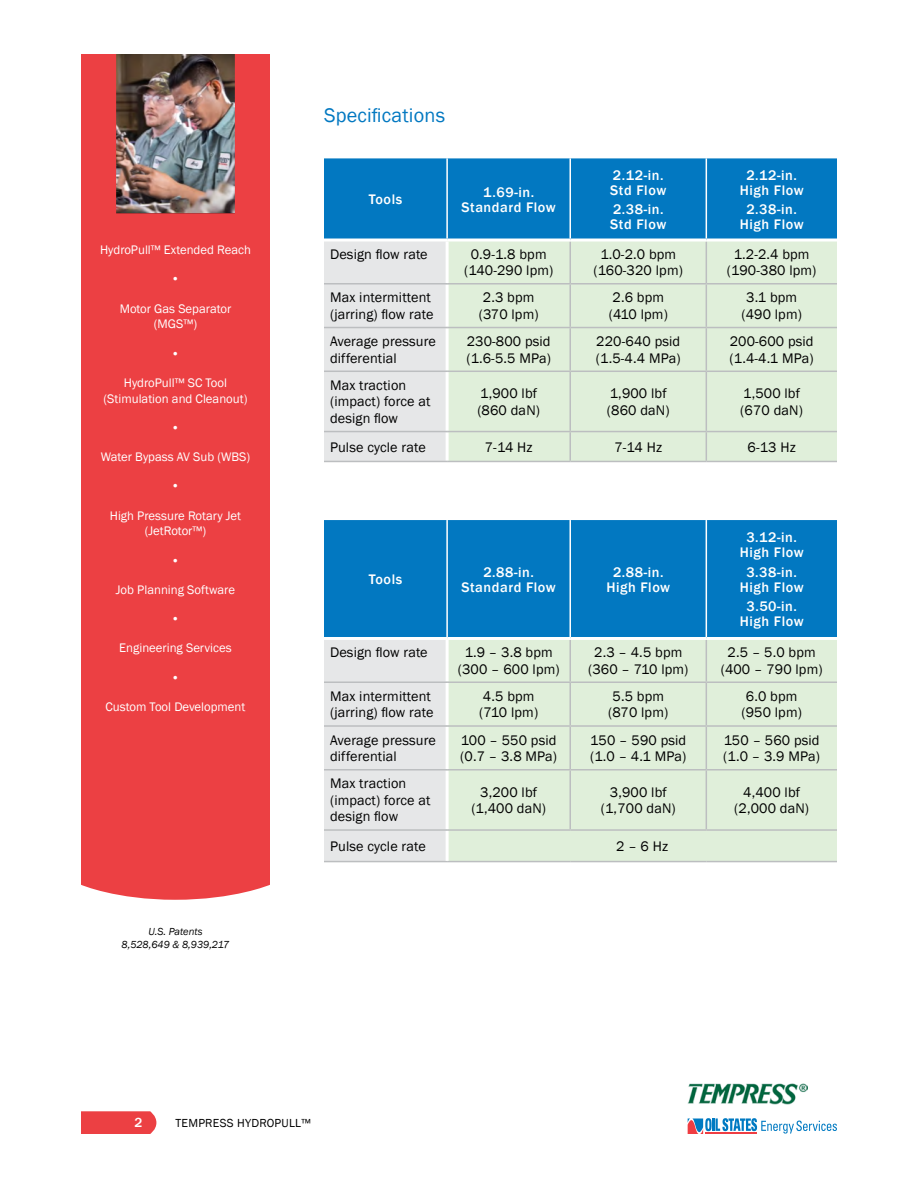
<style>
.page{position:relative;width:918px;height:1188px;background:#fff}
.page>*{position:absolute;margin:0;border:0;box-sizing:border-box;transform-origin:0 0}
.t1{font:20.25px "Franklin Gothic";letter-spacing:.01em;color:#0278c1}
.t2{font:14.25px/16.5px "Franklin Gothic";letter-spacing:.01em;color:#000}
.t3{font:500 14.25px/15px "Franklin Gothic";letter-spacing:.04em;color:#fff;text-align:center}
.t4{font:500 13.5px "Franklin Gothic";color:#fff}
.t5{font:12.75px/15.8px "Franklin Gothic";color:#fff;text-align:center}
.t6{font:12px "Franklin Gothic";letter-spacing:.02em;color:#000}
.t7{font:italic 10.5px/12.6px "Franklin Gothic";color:#000;text-align:center}
</style>
<div class="page">
<div style="left:81px;top:54px;width:189px;height:846px;background:#ec4043"></div>
<div style="left:81px;top:1111px;width:75px;height:23px;background:#ec4043"></div>
<img style="left:687px;top:1083px;width:120px;height:22px">
<svg style="left:688px;top:1118px;width:149px;height:16px"></svg>
<svg style="left:324px;top:158px;width:513px;height:303px;background:#a4cdd5"></svg>
<hr style="left:324px;top:239px;width:123px;height:3px;background:#fff">
<hr style="left:447px;top:239px;width:123px;height:3px;background:#fff">
<hr style="left:446px;top:242px;width:3px;height:41px;background:#fff">
<hr style="left:570px;top:239px;width:136px;height:3px;background:#fff">
<hr style="left:706px;top:239px;width:131px;height:3px;background:#fff">
<hr style="left:446px;top:285px;width:3px;height:42px;background:#fff">
<hr style="left:446px;top:328px;width:3px;height:43px;background:#fff">
<hr style="left:446px;top:372px;width:3px;height:59px;background:#fff">
<hr style="left:446px;top:432px;width:3px;height:29px;background:#fff">
<hr style="left:447px;top:283px;width:123px;height:2px;background:#bcbec0">
<hr style="left:570px;top:283px;width:136px;height:2px;background:#bcbec0">
<hr style="left:706px;top:283px;width:131px;height:2px;background:#bcbec0">
<hr style="left:447px;top:327px;width:123px;height:1px;background:#bcbec0">
<hr style="left:570px;top:327px;width:136px;height:1px;background:#bcbec0">
<hr style="left:706px;top:327px;width:131px;height:1px;background:#bcbec0">
<hr style="left:447px;top:371px;width:123px;height:1px;background:#bcbec0">
<hr style="left:570px;top:371px;width:136px;height:1px;background:#bcbec0">
<hr style="left:706px;top:371px;width:131px;height:1px;background:#bcbec0">
<hr style="left:447px;top:431px;width:123px;height:1px;background:#bcbec0">
<hr style="left:570px;top:431px;width:136px;height:1px;background:#bcbec0">
<hr style="left:706px;top:431px;width:131px;height:1px;background:#bcbec0">
<hr style="left:447px;top:461px;width:123px;height:1px;background:#bcbec0">
<hr style="left:570px;top:461px;width:136px;height:1px;background:#bcbec0">
<hr style="left:706px;top:461px;width:131px;height:1px;background:#bcbec0">
<hr style="left:324px;top:283px;width:123px;height:2px;background:#bcbec0">
<hr style="left:324px;top:327px;width:123px;height:1px;background:#bcbec0">
<hr style="left:324px;top:371px;width:123px;height:1px;background:#bcbec0">
<hr style="left:324px;top:431px;width:123px;height:1px;background:#bcbec0">
<hr style="left:324px;top:461px;width:123px;height:1px;background:#bcbec0">
<div style="left:324px;top:520px;width:513px;height:117px;background:#0278c1"></div>
<div style="left:324px;top:640px;width:122px;height:221px;background:#e6e7e8"></div>
<div style="left:449px;top:640px;width:388px;height:221px;background:#e0efda"></div>
<hr style="left:446px;top:520px;width:2px;height:117px;background:#fff">
<hr style="left:569px;top:520px;width:2px;height:117px;background:#fff">
<hr style="left:706px;top:520px;width:1px;height:117px;background:#fff">
<hr style="left:569px;top:640px;width:2px;height:42px;background:#bcbec0">
<hr style="left:706px;top:640px;width:1px;height:42px;background:#bcbec0">
<hr style="left:569px;top:683px;width:2px;height:42px;background:#bcbec0">
<hr style="left:706px;top:683px;width:1px;height:42px;background:#bcbec0">
<hr style="left:569px;top:727px;width:2px;height:42px;background:#bcbec0">
<hr style="left:706px;top:727px;width:1px;height:42px;background:#bcbec0">
<hr style="left:569px;top:771px;width:2px;height:58px;background:#bcbec0">
<hr style="left:706px;top:771px;width:1px;height:58px;background:#bcbec0">
<hr style="left:324px;top:861px;width:123px;height:1px;background:#bcbec0">
<hr style="left:447px;top:861px;width:123px;height:1px;background:#bcbec0">
<hr style="left:570px;top:861px;width:136px;height:1px;background:#bcbec0">
<hr style="left:706px;top:861px;width:131px;height:1px;background:#bcbec0">
<hr style="left:447px;top:682px;width:123px;height:1px;background:#bcbec0">
<hr style="left:570px;top:682px;width:136px;height:1px;background:#bcbec0">
<hr style="left:706px;top:682px;width:131px;height:1px;background:#bcbec0">
<hr style="left:447px;top:725px;width:123px;height:2px;background:#bcbec0">
<hr style="left:570px;top:725px;width:136px;height:2px;background:#bcbec0">
<hr style="left:706px;top:725px;width:131px;height:2px;background:#bcbec0">
<hr style="left:447px;top:769px;width:123px;height:2px;background:#bcbec0">
<hr style="left:570px;top:769px;width:136px;height:2px;background:#bcbec0">
<hr style="left:706px;top:769px;width:131px;height:2px;background:#bcbec0">
<hr style="left:447px;top:829px;width:123px;height:2px;background:#bcbec0">
<hr style="left:570px;top:829px;width:136px;height:2px;background:#bcbec0">
<hr style="left:706px;top:829px;width:131px;height:2px;background:#bcbec0">
<hr style="left:324px;top:682px;width:123px;height:1px;background:#bcbec0">
<hr style="left:324px;top:725px;width:123px;height:2px;background:#bcbec0">
<hr style="left:324px;top:769px;width:123px;height:2px;background:#bcbec0">
<hr style="left:324px;top:829px;width:123px;height:2px;background:#bcbec0">
<img style="left:116px;top:54px;width:119px;height:160px">
<p class="t5" style="left:100px;top:242px;width:152px">HydroPull™ Extended Reach</p>
<p class="t5" style="left:171px;top:271px;width:10px">•</p>
<p class="t5" style="left:120px;top:301px;width:113px">Motor Gas Separator (MGS™)</p>
<p class="t5" style="left:171px;top:346px;width:10px">•</p>
<p class="t5" style="left:104px;top:375px;width:145px">HydroPull™ SC Tool (Stimulation and Cleanout)</p>
<p class="t5" style="left:171px;top:420px;width:10px">•</p>
<p class="t5" style="left:101px;top:449px;width:151px">Water Bypass AV Sub (WBS)</p>
<p class="t5" style="left:171px;top:478px;width:10px">•</p>
<p class="t5" style="left:110px;top:508px;width:133px">High Pressure Rotary Jet (JetRotor™)</p>
<p class="t5" style="left:171px;top:553px;width:10px">•</p>
<p class="t5" style="left:116px;top:582px;width:121px">Job Planning Software</p>
<p class="t5" style="left:171px;top:611px;width:10px">•</p>
<p class="t5" style="left:119px;top:640px;width:114px">Engineering Services</p>
<p class="t5" style="left:171px;top:670px;width:10px">•</p>
<p class="t5" style="left:106px;top:699px;width:141px">Custom Tool Development</p>
<p class="t7" style="left:122px;top:925px;width:109px">U.S. Patents<br>8,528,649 &amp; 8,939,217</p>
<h1 class="t1" style="left:324px;top:103px;width:123px">Specifications</h1>
<p class="t3" style="left:369px;top:192px;width:35px">Tools</p>
<p class="t3" style="left:462px;top:185px;width:96px">1.69-in.<br>Standard Flow</p>
<p class="t3" style="left:610px;top:167px;width:57px;text-align:left">2.12-in.<br>Std Flow</p>
<p class="t3" style="left:610px;top:202px;width:57px;text-align:left">2.38-in.<br>Std Flow</p>
<p class="t3" style="left:740px;top:167px;width:65px">2.12-in.<br>High Flow</p>
<p class="t3" style="left:740px;top:202px;width:65px">2.38-in.<br>High Flow</p>
<p class="t2" style="left:330px;top:246px;width:99px">Design flow rate</p>
<p class="t2" style="left:464px;top:246px;width:91px;text-align:center">0.9-1.8 bpm (140-290 lpm)</p>
<p class="t2" style="left:594px;top:246px;width:91px;text-align:center">1.0-2.0 bpm (160-320 lpm)</p>
<p class="t2" style="left:727px;top:246px;width:91px;text-align:center">1.2-2.4 bpm (190-380 lpm)</p>
<p class="t2" style="left:330px;top:290px;width:105px">Max intermittent (jarring) flow rate</p>
<p class="t2" style="left:479px;top:290px;width:61px">2.3 bpm (370 lpm)</p>
<p class="t2" style="left:609px;top:290px;width:61px">2.6 bpm (410 lpm)</p>
<p class="t2" style="left:741px;top:290px;width:62px;text-align:center">3.1 bpm (490 lpm)</p>
<p class="t2" style="left:330px;top:334px;width:108px">Average pressure differential</p>
<p class="t2" style="left:466px;top:334px;width:86px">230-800 psid (1.6-5.5 MPa)</p>
<p class="t2" style="left:596px;top:334px;width:86px">220-640 psid (1.5-4.4 MPa)</p>
<p class="t2" style="left:730px;top:334px;width:86px">200-600 psid (1.4-4.1 MPa)</p>
<p class="t2" style="left:330px;top:377px;width:102px">Max traction (impact) force at design flow</p>
<p class="t2" style="left:477px;top:386px;width:64px">1,900 lbf (860 daN)</p>
<p class="t2" style="left:607px;top:386px;width:64px">1,900 lbf (860 daN)</p>
<p class="t2" style="left:740px;top:386px;width:64px">1,500 lbf (670 daN)</p>
<p class="t2" style="left:330px;top:439px;width:97px">Pulse cycle rate</p>
<p class="t2" style="left:485px;top:439px;width:49px">7-14 Hz</p>
<p class="t2" style="left:614px;top:439px;width:49px">7-14 Hz</p>
<p class="t2" style="left:748px;top:439px;width:50px">6-13 Hz</p>
<p class="t3" style="left:369px;top:572px;width:35px">Tools</p>
<p class="t3" style="left:462px;top:565px;width:96px">2.88-in.<br>Standard Flow</p>
<p class="t3" style="left:606px;top:565px;width:65px">2.88-in.<br>High Flow</p>
<p class="t3" style="left:740px;top:530px;width:65px">3.12-in.<br>High Flow</p>
<p class="t3" style="left:740px;top:565px;width:65px">3.38-in.<br>High Flow</p>
<p class="t3" style="left:740px;top:599px;width:65px">3.50-in.<br>High Flow</p>
<p class="t2" style="left:330px;top:644px;width:99px">Design flow rate</p>
<p class="t2" style="left:458px;top:644px;width:103px;text-align:center">1.9 – 3.8 bpm (300 – 600 lpm)</p>
<p class="t2" style="left:588px;top:644px;width:102px;text-align:center">2.3 – 4.5 bpm (360 – 710 lpm)</p>
<p class="t2" style="left:721px;top:644px;width:103px;text-align:center">2.5 – 5.0 bpm (400 – 790 lpm)</p>
<p class="t2" style="left:330px;top:688px;width:105px">Max intermittent (jarring) flow rate</p>
<p class="t2" style="left:479px;top:688px;width:60px">4.5 bpm (710 lpm)</p>
<p class="t2" style="left:608px;top:688px;width:62px">5.5 bpm (870 lpm)</p>
<p class="t2" style="left:741px;top:688px;width:62px;text-align:center">6.0 bpm (950 lpm)</p>
<p class="t2" style="left:330px;top:732px;width:108px">Average pressure differential</p>
<p class="t2" style="left:460px;top:732px;width:98px">100 – 550 psid (0.7 – 3.8 MPa)</p>
<p class="t2" style="left:590px;top:732px;width:98px">150 – 590 psid (1.0 – 4.1 MPa)</p>
<p class="t2" style="left:723px;top:732px;width:98px">150 – 560 psid (1.0 – 3.9 MPa)</p>
<p class="t2" style="left:330px;top:776px;width:102px">Max traction (impact) force at design flow</p>
<p class="t2" style="left:471px;top:784px;width:76px;text-align:center">3,200 lbf (1,400 daN)</p>
<p class="t2" style="left:601px;top:784px;width:76px;text-align:center">3,900 lbf (1,700 daN)</p>
<p class="t2" style="left:734px;top:784px;width:76px;text-align:center">4,400 lbf (2,000 daN)</p>
<p class="t2" style="left:330px;top:838px;width:97px">Pulse cycle rate</p>
<p class="t2" style="left:616px;top:838px;width:53px">2 – 6 Hz</p>
<p class="t4" style="left:135px;top:1115px;width:9px">2</p>
<p class="t6" style="left:176px;top:1115px;width:137px">TEMPRESS HYDROPULL™</p>
</div>
